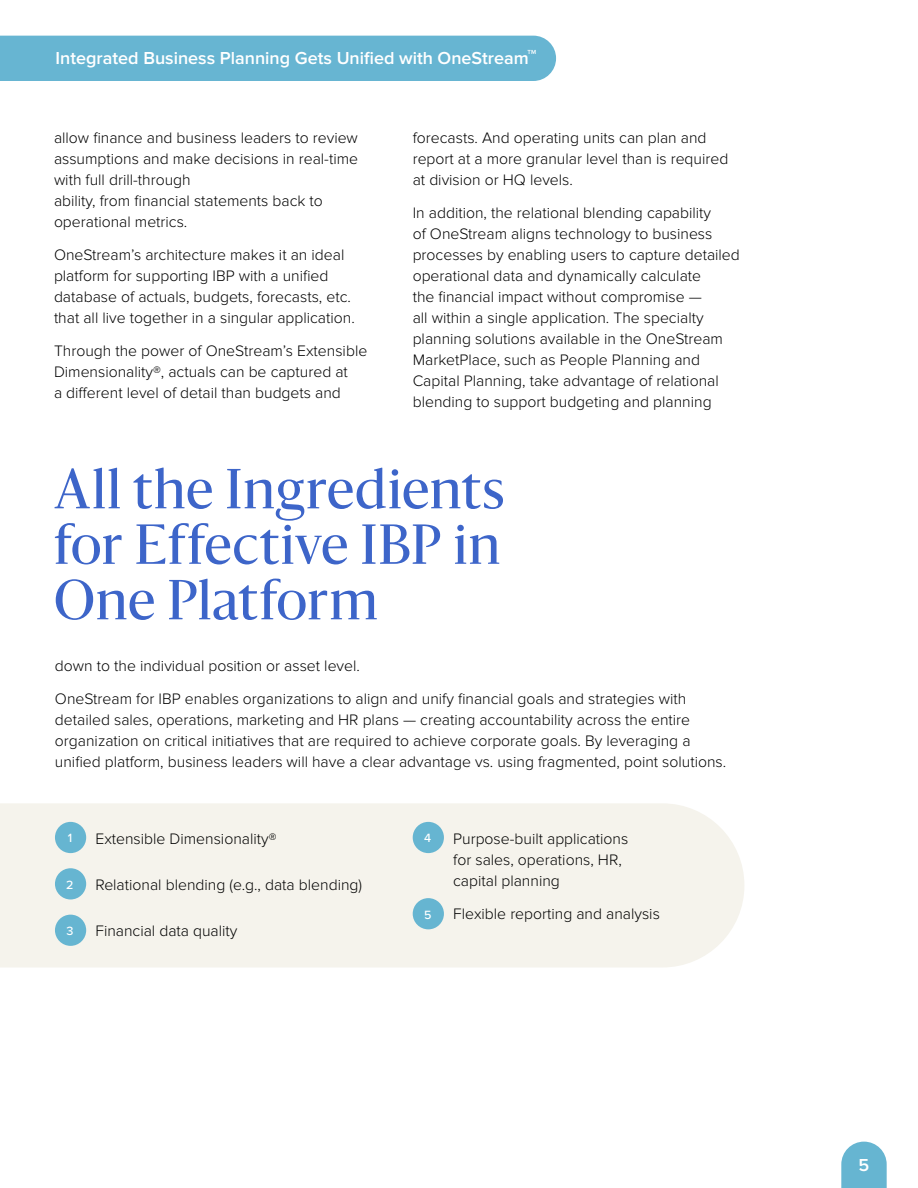
<style>
.page{position:relative;width:918px;height:1188px;background:#fff}
.page>*{position:absolute;margin:0;border:0;box-sizing:border-box;transform-origin:0 0}
.t1{font:52.5px/55.5px "Sanomat";letter-spacing:.02em;color:#3d65c9;text-align:justify}
.t2{font:600 18px "Proxima Nova";color:#fff}
.t3{font:300 15.75px/21px "Proxima Nova";color:#000}
.t4{font:500 12.45px "Proxima Nova";color:#fff}
.t5{font:600 6.15px "Proxima Nova";color:#fff}
</style>
<div class="page">
<div style="left:0;top:36px;width:556px;height:45px;background:#67b5d2"></div>
<svg style="left:841px;top:1142px;width:46px;height:46px;background:#77bdd6"></svg>
<div style="left:0;top:803px;width:744px;height:164px;background:#f5f3ec"></div>
<div style="left:55px;top:822px;width:31px;height:31px;background:#66b5d1;border-radius:50%"></div>
<div style="left:55px;top:915px;width:31px;height:31px;background:#66b5d1;border-radius:50%"></div>
<div style="left:55px;top:868px;width:31px;height:31px;background:#66b5d1;border-radius:50%"></div>
<div style="left:413px;top:822px;width:31px;height:31px;background:#66b5d1;border-radius:50%"></div>
<div style="left:413px;top:898px;width:31px;height:31px;background:#66b5d1;border-radius:50%"></div>
<p class="t2" style="left:56px;top:48px;width:475px">Integrated Business Planning Gets Unified with OneStream</p>
<p class="t5" style="left:528px;top:49px;width:10px">TM</p>
<p class="t3" style="left:54px;top:128px;width:306px">allow finance and business leaders to review assumptions and make decisions in real-time with full drill-through<br>ability, from financial statements back to operational metrics.</p>
<p class="t3" style="left:54px;top:245px;width:300px">OneStream’s architecture makes it an ideal platform for supporting IBP with a unified database of actuals, budgets, forecasts, etc. that all live together in a singular application.</p>
<p class="t3" style="left:54px;top:341px;width:315px">Through the power of OneStream’s Extensible<br>Dimensionality®, actuals can be captured at<br>a different level of detail than budgets and</p>
<p class="t3" style="left:413px;top:128px;width:317px">forecasts. And operating units can plan and report at a more granular level than is required at division or HQ levels.</p>
<p class="t3" style="left:413px;top:203px;width:329px">In addition, the relational blending capability<br>of OneStream aligns technology to business processes by enabling users to capture detailed operational data and dynamically calculate<br>the financial impact without compromise —<br>all within a single application. The specialty planning solutions available in the OneStream MarketPlace, such as People Planning and Capital Planning, take advantage of relational blending to support budgeting and planning</p>
<h1 class="t1" style="left:54px;top:458px;width:452px">All the Ingredients for Effective IBP in One Platform</h1>
<p class="t3" style="left:55px;top:649px;width:633px;line-height:33px">down to the individual position or asset level.<br>OneStream for IBP enables organizations to align and unify financial goals and strategies with</p>
<p class="t3" style="left:55px;top:709px;width:671px">detailed sales, operations, marketing and HR plans — creating accountability across the entire organization on critical initiatives that are required to achieve corporate goals. By leveraging a unified platform, business leaders will have a clear advantage vs. using fragmented, point solutions.</p>
<p class="t4" style="left:68px;top:829px;width:6px">1</p>
<p class="t4" style="left:66px;top:875px;width:9px">2</p>
<p class="t4" style="left:66px;top:922px;width:9px">3</p>
<p class="t3" style="left:95px;top:829px;width:183px">Extensible Dimensionality®</p>
<p class="t3" style="left:95px;top:875px;width:268px">Relational blending (e.g., data blending)</p>
<p class="t3" style="left:95px;top:920px;width:144px">Financial data quality</p>
<p class="t4" style="left:424px;top:829px;width:9px">4</p>
<p class="t4" style="left:424px;top:905px;width:9px">5</p>
<p class="t3" style="left:453px;top:829px;width:177px">Purpose-built applications for sales, operations, HR, capital planning</p>
<p class="t3" style="left:453px;top:903px;width:208px">Flexible reporting and analysis</p>
<p class="t2" style="left:859px;top:1154px;width:12px">5</p>
</div>
